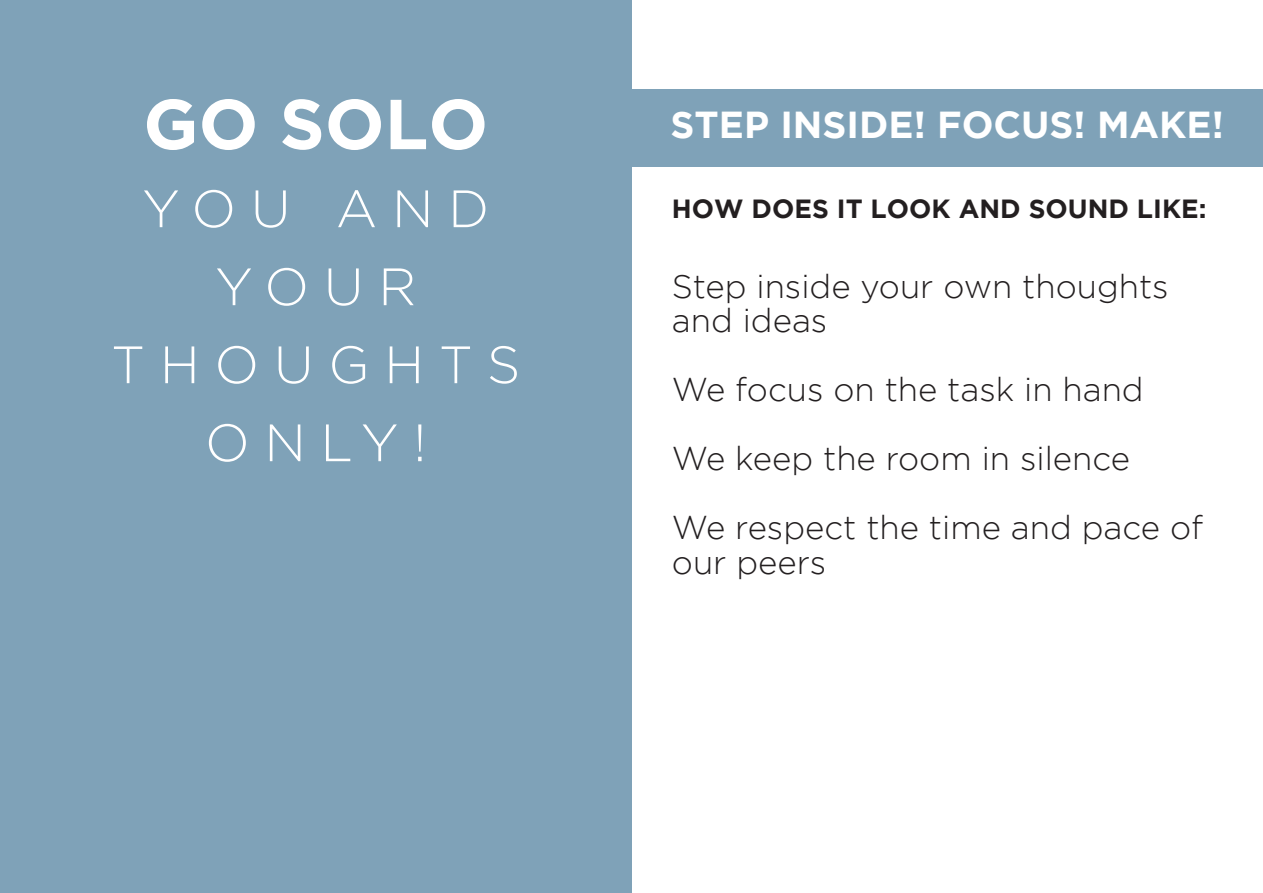
<style>
.page{position:relative;width:1263px;height:893px;background:#fff}
.page>*{position:absolute;margin:0;border:0;box-sizing:border-box;transform-origin:0 0}
.t1{font:700 70.5px "Gotham";color:#fff}
.t2{font:300 52.5px/78px "Gotham";letter-spacing:.28em;color:#fff;text-align:center}
.t3{font:700 37.5px "Gotham";color:#fff}
.t4{font:300 33px/34.5px "Gotham";color:#231f20}
.t5{font:700 26.25px "Gotham";color:#231f20}
</style>
<div class="page">
<div style="left:0;top:0;width:631px;height:893px;background:#7fa2b8"></div>
<div style="left:631px;top:89px;width:632px;height:77px;background:#7fa2b8"></div>
<p class="t1" style="left:143px;top:83px;width:346px">GO SOLO</p>
<p class="t2" style="left:111px;top:169px;width:411px">YOU AND<br>YOUR<br>THOUGHTS<br>ONLY!</p>
<p class="t3" style="left:671px;top:103px;width:555px">STEP INSIDE! FOCUS! MAKE!</p>
<p class="t5" style="left:672px;top:194px;width:536px">HOW DOES IT LOOK AND SOUND LIKE:</p>
<p class="t4" style="left:672px;top:268px;width:498px">Step inside your own thoughts and ideas</p>
<p class="t4" style="left:672px;top:372px;width:473px">We focus on the task in hand</p>
<p class="t4" style="left:672px;top:441px;width:460px">We keep the room in silence</p>
<p class="t4" style="left:672px;top:510px;width:533px">We respect the time and pace of our peers</p>
</div>
